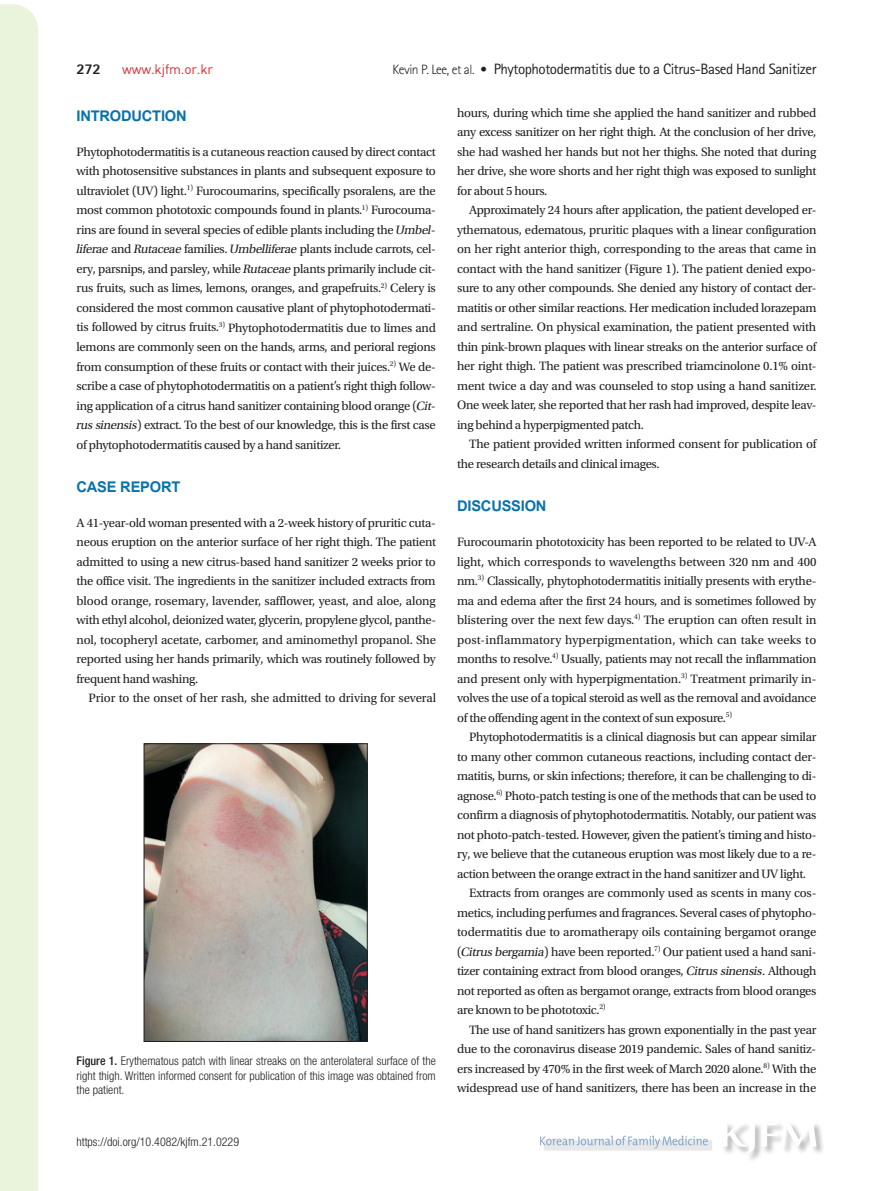
<style>
.page{position:relative;width:893px;height:1191px;background:#fff}
.page>*{position:absolute;margin:0;border:0;box-sizing:border-box;transform-origin:0 0}
.t1{font:700 20.4px "Utsaah";letter-spacing:-.01em;color:#0872ad}
.t2{font:15px "Rotis Sans Serif Std";letter-spacing:-.03em;color:#231f20}
.t3{font:800 15px "Rotis Sans Serif Std";color:#231f20}
.t4{font:13.5px "Dinreg";letter-spacing:-.01em;color:#e02a30}
.t5{font:12.75px/19.5px "Utopia Std";letter-spacing:-.025em;color:#231f20;text-align:justify}
.t6{font:300 condensed 12px/14.4px "Helvetica Neue LT Std";color:#231f20;text-align:justify}
.s1{font-weight:300;font-size:13.5px}
.s2{font-style:italic}
.s3{font-weight:500}
</style>
<div class="page">
<div style="left:0;top:4px;width:38px;height:1187px;background:#eaf3dc"></div>
<div style="left:721px;top:1122px;width:104px;height:40px;background:#231f20;opacity:.3"></div>
<svg style="left:722px;top:1122px;width:94px;height:32px"></svg>
<div style="left:544px;top:1140px;width:168px;height:10px;background:#e8e8e9"></div>
<svg style="left:540px;top:1135px;width:168px;height:13px"></svg>
<img style="left:146px;top:745px;width:220px;height:294px">
<div style="left:144px;top:743px;width:224px;height:298px;border:1px solid #231f20"></div>
<p class="t3" style="left:77px;top:60px;width:26px">272</p>
<p class="t4" style="left:122px;top:61px;width:93px">www.kjfm.or.kr</p>
<p class="t2" style="left:393px;top:60px;width:425px"><span class="s1">Kevin P. Lee, et al. •</span> Phytophotodermatitis due to a Citrus-Based Hand Sanitizer</p>
<h1 class="t1" style="left:77px;top:106px;width:112px">INTRODUCTION</h1>
<p class="t5" style="left:76px;top:142px;width:363px;text-align:left">Phytophotodermatitis is a cutaneous reaction caused by direct contact with photosensitive substances in plants and subsequent exposure to ultraviolet (UV) light.<sup>1)</sup> Furocoumarins, specifically psoralens, are the most common phototoxic compounds found in plants.<sup>1)</sup> Furocouma&shy;rins are found in several species of edible plants including the <span class="s2">Umbel&shy;liferae</span> and <span class="s2">Rutaceae</span> families. <span class="s2">Umbelliferae</span> plants include carrots, cel&shy;ery, parsnips, and parsley, while <span class="s2">Rutaceae</span> plants primarily include cit&shy;rus fruits, such as limes, lemons, oranges, and grapefruits.<sup>2)</sup> Celery is considered the most common causative plant of phytophotodermati&shy;tis followed by citrus fruits.<sup>3)</sup> Phytophotodermatitis due to limes and lemons are commonly seen on the hands, arms, and perioral regions from consumption of these fruits or contact with their juices.<sup>2)</sup> We de&shy;scribe a case of phytophotodermatitis on a patient’s right thigh follow&shy;ing application of a citrus hand sanitizer containing blood orange (<span class="s2">Cit&shy;russinensis</span>) extract. To the best of our knowledge, this is the first case of phytophotodermatitis caused by a hand sanitizer.</p>
<h1 class="t1" style="left:77px;top:477px;width:105px">CASE REPORT</h1>
<p class="t5" style="left:77px;top:513px;width:361px">A 41-year-old woman presented with a 2-week history of pruritic cuta&shy;neous eruption on the anterior surface of her right thigh. The patient admitted to using a new citrus-based hand sanitizer 2 weeks prior to the office visit. The ingredients in the sanitizer included extracts from blood orange, rosemary, lavender, safflower, yeast, and aloe, along with ethyl alcohol, deionized water, glycerin, propylene glycol, panthe&shy;nol, tocopheryl acetate, carbomer, and aminomethyl propanol. She reported using her hands primarily, which was routinely followed by frequent hand washing.</p>
<p class="t5" style="left:89px;top:688px;width:349px">Prior to the onset of her rash, she admitted to driving for several</p>
<p class="t6" style="left:77px;top:1053px;width:361px"><span class="s3">Figure 1.</span> Erythematous patch with linear streaks on the anterolateral surface of the right thigh. Written informed consent for publication of this image was obtained from the patient.</p>
<p class="t6" style="left:77px;top:1134px;width:164px">https://doi.org/10.4082/kjfm.21.0229</p>
<p class="t5" style="left:457px;top:103px;width:361px">hours, during which time she applied the hand sanitizer and rubbed any excess sanitizer on her right thigh. At the conclusion of her drive, she had washed her hands but not her thighs. She noted that during her drive, she wore shorts and her right thigh was exposed to sunlight for about 5 hours.</p>
<p class="t5" style="left:457px;top:201px;width:361px;text-indent:12px">Approximately 24 hours after application, the patient developed er&shy;ythematous, edematous, pruritic plaques with a linear configuration on her right anterior thigh, corresponding to the areas that came in contact with the hand sanitizer (Figure 1). The patient denied expo&shy;sure to any other compounds. She denied any history of contact der&shy;matitis or other similar reactions. Her medication included lorazepam and sertraline. On physical examination, the patient presented with thin pink-brown plaques with linear streaks on the anterior surface of her right thigh. The patient was prescribed triamcinolone 0.1% oint&shy;ment twice a day and was counseled to stop using a hand sanitizer.<br>One week later, she reported that her rash had improved, despite leav&shy;ing behind a hyperpigmented patch.</p>
<p class="t5" style="left:457px;top:435px;width:361px;text-indent:12px">The patient provided written informed consent for publication of the research details and clinical images.</p>
<h1 class="t1" style="left:457px;top:496px;width:91px">DISCUSSION</h1>
<p class="t5" style="left:457px;top:532px;width:361px">Furocoumarin phototoxicity has been reported to be related to UV-A light, which corresponds to wavelengths between 320 nm and 400 nm.<sup>3)</sup> Classically, phytophotodermatitis initially presents with erythe&shy;ma and edema after the first 24 hours, and is sometimes followed by blistering over the next few days.<sup>4)</sup> The eruption can often result in post-inflammatory hyperpigmentation, which can take weeks to months to resolve.<sup>4)</sup> Usually, patients may not recall the inflammation and present only with hyperpigmentation.<sup>3)</sup> Treatment primarily in&shy;volves the use of a topical steroid as well as the removal and avoidance of the offending agent in the context of sun exposure.<sup>5)</sup></p>
<p class="t5" style="left:469px;top:727px;width:349px">Phytophotodermatitis is a clinical diagnosis but can appear similar</p>
<p class="t5" style="left:457px;top:747px;width:361px">to many other common cutaneous reactions, including contact der-</p>
<p class="t5" style="left:457px;top:766px;width:361px">matitis, burns, or skin infections; therefore, it can be challenging to di-</p>
<p class="t5" style="left:457px;top:786px;width:361px">agnose.<sup>6)</sup> Photo-patch testing is one of the methods that can be used to</p>
<p class="t5" style="left:457px;top:805px;width:361px">confirm a diagnosis of phytophotodermatitis. Notably, our patient was</p>
<p class="t5" style="left:457px;top:825px;width:361px">not photo-patch-tested. However, given the patient’s timing and histo-</p>
<p class="t5" style="left:457px;top:844px;width:361px">ry, we believe that the cutaneous eruption was most likely due to a re-</p>
<p class="t5" style="left:457px;top:864px;width:350px">action between the orange extract in the hand sanitizer and UV light.</p>
<p class="t5" style="left:469px;top:883px;width:349px">Extracts from oranges are commonly used as scents in many cos-</p>
<p class="t5" style="left:457px;top:903px;width:361px">metics, including perfumes and fragrances. Several cases of phytopho-</p>
<p class="t5" style="left:457px;top:922px;width:361px">todermatitis due to aromatherapy oils containing bergamot orange</p>
<p class="t5" style="left:457px;top:942px;width:361px">(<span class="s2">Citrusbergamia</span>) have been reported.<sup>7)</sup> Our patient used a hand sani-</p>
<p class="t5" style="left:457px;top:961px;width:361px">tizer containing extract from blood oranges, <span class="s2">Citrussinensis</span>. Although</p>
<p class="t5" style="left:457px;top:981px;width:361px">not reported as often as bergamot orange, extracts from blood oranges</p>
<p class="t5" style="left:457px;top:1000px;width:150px">are known to be phototoxic.<sup>2)</sup></p>
<p class="t5" style="left:469px;top:1020px;width:349px">The use of hand sanitizers has grown exponentially in the past year</p>
<p class="t5" style="left:457px;top:1039px;width:361px">due to the coronavirus disease 2019 pandemic. Sales of hand sanitiz-</p>
<p class="t5" style="left:457px;top:1059px;width:361px">ers increased by 470% in the first week of March 2020 alone.<sup>8)</sup> With the</p>
<p class="t5" style="left:457px;top:1078px;width:361px">widespread use of hand sanitizers, there has been an increase in the</p>
</div>
